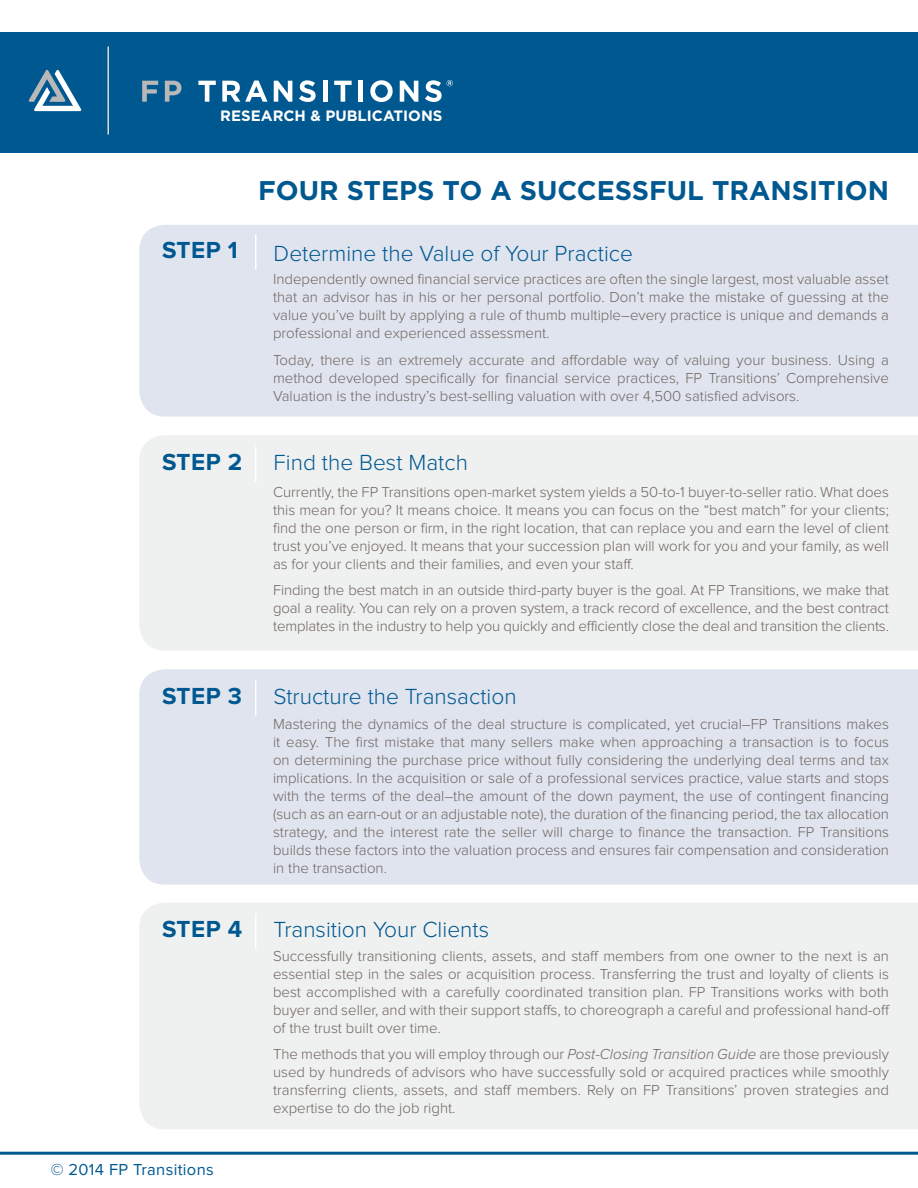
<style>
.page{position:relative;width:918px;height:1188px;background:#fff}
.page>*{position:absolute;margin:0;border:0;box-sizing:border-box;transform-origin:0 0}
.headline{font:700 27px "Gotham";color:#005890}
.FIGURE{font:700 24.15px "Proxima Nova";letter-spacing:.02em;color:#005890}
.t1{font:300 22.65px "Proxima Nova";color:#005890}
.t2{font:16.5px "Proxima Nova";letter-spacing:.02em;color:#005890}
.t3{font:300 15px/18px "Proxima Nova";color:#6f6561;text-align:justify}
.t4{font:700 15px "Gotham";color:#fff}
.s1{font-style:italic}
</style>
<div class="page">
<div style="left:0;top:32px;width:918px;height:121px;background:#005890"></div>
<svg style="left:142px;top:81px;width:16px;height:21px"></svg>
<svg style="left:165px;top:81px;width:16px;height:21px"></svg>
<svg style="left:198px;top:81px;width:18px;height:21px"></svg>
<svg style="left:222px;top:81px;width:45px;height:21px"></svg>
<svg style="left:274px;top:81px;width:18px;height:21px"></svg>
<svg style="left:299px;top:80px;width:17px;height:22px"></svg>
<hr style="left:323px;top:81px;width:4px;height:21px;background:#fff">
<svg style="left:334px;top:81px;width:18px;height:21px"></svg>
<div style="left:358px;top:81px;width:5px;height:21px;background:#fff"></div>
<svg style="left:370px;top:80px;width:23px;height:22px"></svg>
<svg style="left:400px;top:81px;width:18px;height:21px"></svg>
<svg style="left:425px;top:80px;width:28px;height:22px"></svg>
<hr style="left:107px;top:46px;width:2px;height:89px;background:#dcdbdc">
<svg style="left:29px;top:70px;width:52px;height:41px"></svg>
<hr style="left:0;top:1152px;width:918px;height:3px;background:#005890">
<div style="left:139px;top:225px;width:779px;height:192px;background:#dfe4ef"></div>
<hr style="left:255px;top:234px;width:1px;height:36px;background:#fff">
<div style="left:139px;top:435px;width:779px;height:215px;background:#eff0f0"></div>
<hr style="left:255px;top:447px;width:1px;height:35px;background:#fff">
<div style="left:139px;top:669px;width:779px;height:216px;background:#dfe4ef"></div>
<hr style="left:255px;top:681px;width:1px;height:35px;background:#fff">
<div style="left:139px;top:903px;width:779px;height:226px;background:#eff0f0"></div>
<hr style="left:255px;top:913px;width:1px;height:36px;background:#fff">
<p class="t4" style="left:220px;top:107px;width:224px">RESEARCH &amp; PUBLICATIONS</p>
<p class="headline" style="left:258px;top:175px;width:632px">FOUR STEPS TO A SUCCESSFUL TRANSITION</p>
<p class="FIGURE" style="left:162px;top:236px;width:77px">STEP 1</p>
<p class="t1" style="left:274px;top:241px;width:361px">Determine the Value of Your Practice</p>
<p class="t3" style="left:273px;top:270px;width:618px">Independently owned financial service practices are often the single largest, most valuable asset that an advisor has in his or her personal portfolio. Don’t make the mistake of guessing at the value you’ve built by applying a rule of thumb multiple–every practice is unique and demands a professional and experienced assessment.</p>
<p class="t3" style="left:273px;top:351px;width:617px">Today, there is an extremely accurate and affordable way of valuing your business. Using a method developed specifically for financial service practices, FP Transitions’ Comprehensive Valuation is the industry’s best-selling valuation with over 4,500 satisfied advisors.</p>
<p class="FIGURE" style="left:162px;top:448px;width:82px">STEP 2</p>
<p class="t1" style="left:274px;top:450px;width:196px">Find the Best Match</p>
<p class="t3" style="left:273px;top:482px;width:618px">Currently, the FP Transitions open-market system yields a 50-to-1 buyer-to-seller ratio. What does this mean for you? It means choice. It means you can focus on the “best match” for your clients; find the one person or firm, in the right location, that can replace you and earn the level of client trust you’ve enjoyed. It means that your succession plan will work for you and your family, as well as for your clients and their families, and even your staff.</p>
<p class="t3" style="left:273px;top:581px;width:618px">Finding the best match in an outside third-party buyer is the goal. At FP Transitions, we make that goal a reality. You can rely on a proven system, a track record of excellence, and the best contract templates in the industry to help you quickly and efficiently close the deal and transition the clients.</p>
<p class="FIGURE" style="left:162px;top:682px;width:82px">STEP 3</p>
<p class="t1" style="left:274px;top:684px;width:244px">Structure the Transaction</p>
<p class="t3" style="left:273px;top:715px;width:618px">Mastering the dynamics of the deal structure is complicated, yet crucial–FP Transitions makes it easy. The first mistake that many sellers make when approaching a transaction is to focus on determining the purchase price without fully considering the underlying deal terms and tax implications. In the acquisition or sale of a professional services practice, value starts and stops with the terms of the deal–the amount of the down payment, the use of contingent financing (such as an earn-out or an adjustable note), the duration of the financing period, the tax allocation strategy, and the interest rate the seller will charge to finance the transaction. FP Transitions builds these factors into the valuation process and ensures fair compensation and consideration in the transaction.</p>
<p class="FIGURE" style="left:162px;top:915px;width:82px">STEP 4</p>
<p class="t1" style="left:274px;top:916px;width:217px">Transition Your Clients</p>
<p class="t2" style="left:51px;top:1160px;width:165px">© 2014 FP Transitions</p>
<p class="t3" style="left:273px;top:946px;width:618px">Successfully transitioning clients, assets, and staff members from one owner to the next is an essential step in the sales or acquisition process. Transferring the trust and loyalty of clients is best accomplished with a carefully coordinated transition plan. FP Transitions works with both buyer and seller, and with their support staffs, to choreograph a careful and professional hand-off of the trust built over time.</p>
<p class="t3" style="left:273px;top:1045px;width:618px">The methods that you will employ through our <span class="s1">Post-Closing Transition Guide</span> are those previously used by hundreds of advisors who have successfully sold or acquired practices while smoothly transferring clients, assets, and staff members. Rely on FP Transitions’ proven strategies and expertise to do the job right.</p>
</div>
